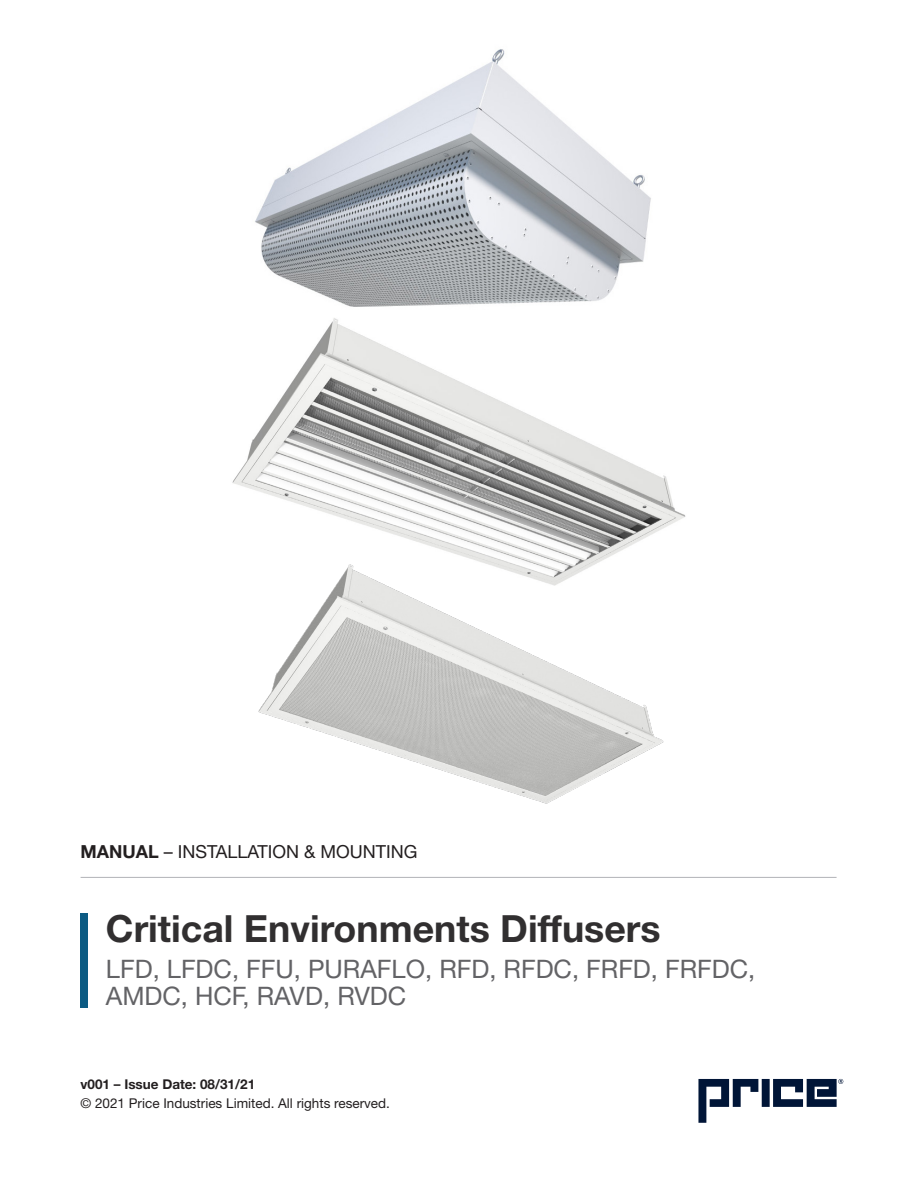
<style>
.page{position:relative;width:918px;height:1188px;background:#fff}
.page>*{position:absolute;margin:0;border:0;box-sizing:border-box;transform-origin:0 0}
.t1{font:700 37.5px "Helvetica Neue LT Std";color:#312f30}
.t2{font:25.5px/27px "Helvetica Neue LT Std";color:#636366}
.t3{font:18px "Helvetica Neue LT Std";color:#231f20}
.t4{font:13.5px "Helvetica Neue LT Std";color:#231f20}
.t5{font:700 13.5px "Helvetica Neue LT Std";color:#231f20}
.s1{font-weight:700}
.s2{font-stretch:condensed}
</style>
<div class="page">
<svg style="left:698px;top:1079px;width:60px;height:44px"></svg>
<div style="left:762px;top:1079px;width:8px;height:28px;background:#001537"></div>
<svg style="left:773px;top:1079px;width:70px;height:28px"></svg>
<hr style="left:81px;top:877px;width:756px;height:1px;background:#b2b3b7">
<div style="left:81px;top:914px;width:7px;height:94px;background:#0c5b83"></div>
<img style="left:255px;top:49px;width:396px;height:253px">
<img style="left:232px;top:302px;width:454px;height:220px">
<img style="left:258px;top:522px;width:417px;height:282px">
<p class="t3" style="left:81px;top:841px;width:339px"><span class="s1">MANUAL</span> – INSTALLATION &amp; MOUNTING</p>
<p class="t1" style="left:106px;top:905px;width:556px">Critical Environments Diffusers</p>
<p class="t2" style="left:106px;top:955px;width:651px">LFD, LFDC, FFU, PURAFLO, RFD, RFDC, FRFD, FRFDC,<br>AMDC, HCF, RAVD, RVDC</p>
<p class="t5" style="left:81px;top:1075px;width:176px">v001 <span class="s2">–</span> Issue Date: 08/31/21</p>
<p class="t4" style="left:81px;top:1095px;width:311px">© 2021 Price Industries Limited. All rights reserved.</p>
</div>
